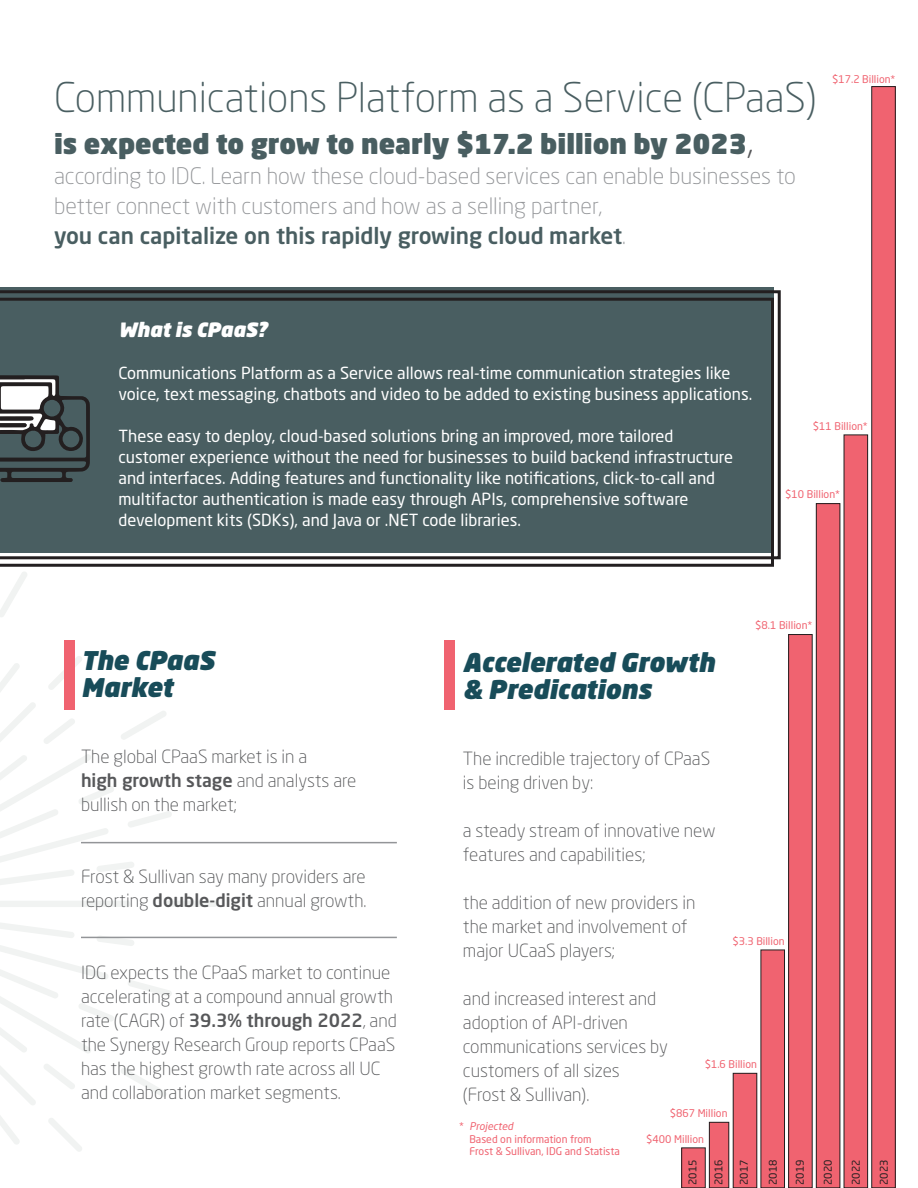
<style>
.page{position:relative;width:918px;height:1188px;background:#fff}
.page>*{position:absolute;margin:0;border:0;box-sizing:border-box;transform-origin:0 0}
.t1{font:300 40.5px "Neo Sans Std";color:#495e61}
.t2{font:900 27px "Neo Sans Std";color:#495e61}
.t3{font:italic 900 25.5px/27px "Neo Sans Std";color:#184c59}
.t4{font:300 22.5px/30px "Neo Sans Std";color:#939598}
.t5{font:500 22.5px "Neo Sans Std";color:#495e61}
.t6{font:italic 900 19.5px "Neo Sans Std";color:#fff}
.t7{font:300 18px/24px "Neo Sans Std";color:#57585a}
.t8{font:16.5px/21px "Neo Sans Std";color:#fff}
.t9{font:10.5px "Neo Sans Std";color:#f06370}
.t10{font:10.5px "Neo Sans Std";color:#231f20}
.t11{font:italic 10.5px "Neo Sans Std";color:#f06370}
.s1{font-weight:300;font-size:40.5px;color:#57585a}
.s2{font-weight:300;color:#939598}
.s3{font-weight:500}
.s4{font-style:normal}
</style>
<div class="page">
<svg style="left:48px;top:656px;width:34px;height:34px"></svg>
<svg style="left:0;top:663px;width:19px;height:29px"></svg>
<svg style="left:0;top:572px;width:27px;height:45px"></svg>
<svg style="left:0;top:702px;width:172px;height:183px"></svg>
<svg style="left:0;top:901px;width:130px;height:6px"></svg>
<div style="left:166px;top:901px;width:52px;height:6px;background:#f1f3f2;border-radius:3px"></div>
<svg style="left:48px;top:1118px;width:34px;height:34px"></svg>
<svg style="left:0;top:1116px;width:19px;height:28px"></svg>
<svg style="left:0;top:923px;width:172px;height:182px"></svg>
<svg style="left:0;top:290px;width:781px;height:269px;background:#50585a"></svg>
<svg style="left:0;top:298px;width:774px;height:269px;background:#4d6063"></svg>
<div style="left:682px;top:1148px;width:23px;height:40px;background:#f06370"></div>
<div style="left:681px;top:1148px;width:24px;height:40px;border:1px solid #231f20"></div>
<div style="left:709px;top:1122px;width:20px;height:66px;background:#f06370"></div>
<div style="left:709px;top:1122px;width:20px;height:66px;border:1px solid #231f20"></div>
<div style="left:733px;top:1073px;width:24px;height:115px;background:#f06370"></div>
<div style="left:761px;top:950px;width:24px;height:238px;background:#f06370"></div>
<div style="left:761px;top:950px;width:24px;height:238px;border:1px solid #231f20"></div>
<div style="left:789px;top:635px;width:23px;height:553px;background:#f06370"></div>
<div style="left:788px;top:634px;width:24px;height:554px;border:1px solid #231f20"></div>
<div style="left:816px;top:504px;width:24px;height:684px;background:#f06370"></div>
<div style="left:816px;top:503px;width:24px;height:685px;border:1px solid #231f20"></div>
<div style="left:844px;top:435px;width:24px;height:753px;background:#f06370"></div>
<div style="left:844px;top:435px;width:24px;height:753px;border:1px solid #231f20"></div>
<div style="left:872px;top:87px;width:23px;height:1101px;background:#f06370"></div>
<div style="left:872px;top:86px;width:24px;height:1102px;border:1px solid #231f20"></div>
<svg style="left:0;top:375px;width:90px;height:107px"></svg>
<div style="left:64px;top:640px;width:11px;height:70px;background:#f06370"></div>
<div style="left:445px;top:640px;width:10px;height:70px;background:#f06370"></div>
<hr style="left:81px;top:842px;width:316px;height:1px;background:#939598">
<hr style="left:81px;top:937px;width:316px;height:1px;background:#939598">
<p class="t1" style="left:54px;top:73px;width:764px">Communications Platform as a Service (CPaaS)</p>
<p class="t2" style="left:54px;top:126px;width:701px">is expected to grow to nearly $17.2 billion by 2023<span class="s1">,</span></p>
<p class="t4" style="left:54px;top:160px;width:743px">according to IDC. Learn how these cloud-based services can enable businesses to better connect with customers and how as a selling partner,</p>
<p class="t5" style="left:54px;top:221px;width:573px">you can capitalize on this rapidly growing cloud market<span class="s2">.</span></p>
<p class="t9" style="left:832px;top:73px;width:65px">$17.2 Billion*</p>
<p class="t6" style="left:118px;top:317px;width:150px">What is CPaaS?</p>
<p class="t8" style="left:118px;top:362px;width:635px">Communications Platform as a Service allows real-time communication strategies like voice, text messaging, chatbots and video to be added to existing business applications.</p>
<p class="t8" style="left:118px;top:425px;width:616px">These easy to deploy, cloud-based solutions bring an improved, more tailored customer experience without the need for businesses to build backend infrastructure and interfaces. Adding features and functionality like notifications, click-to-call and multifactor authentication is made easy through APIs, comprehensive software development kits (SDKs), and Java or .NET code libraries.</p>
<p class="t9" style="left:813px;top:420px;width:56px">$11 Billion*</p>
<p class="t9" style="left:785px;top:488px;width:56px">$10 Billion*</p>
<p class="t3" style="left:81px;top:647px;width:135px">The CPaaS</p>
<p class="t3" style="left:81px;top:674px;width:93px">Market</p>
<p class="t7" style="left:81px;top:745px;width:228px">The global CPaaS market is in a</p>
<p class="t7" style="left:81px;top:769px;width:277px"><span class="s3">high growth stage</span> and analysts are bullish on the market;</p>
<p class="t7" style="left:81px;top:865px;width:287px">Frost &amp; Sullivan say many providers are reporting <span class="s3">double-digit</span> annual growth.</p>
<p class="t7" style="left:81px;top:961px;width:317px">IDG expects the CPaaS market to continue accelerating at a compound annual growth rate (CAGR) of <span class="s3">39.3% through 2022</span>, and the Synergy Research Group reports CPaaS has the highest growth rate across all UC and collaboration market segments.</p>
<p class="t3" style="left:463px;top:648px;width:253px">Accelerated Growth &amp; Predications</p>
<p class="t9" style="left:755px;top:619px;width:59px">$8.1 Billion*</p>
<p class="t7" style="left:463px;top:746px;width:249px">The incredible trajectory of CPaaS is being driven by:</p>
<p class="t7" style="left:463px;top:818px;width:254px">a steady stream of innovative new features and capabilities;</p>
<p class="t7" style="left:463px;top:890px;width:234px">the addition of new providers in the market and involvement of major UCaaS players;</p>
<p class="t7" style="left:463px;top:986px;width:207px">and increased interest and adoption of API-driven communications services by customers of all sizes</p>
<p class="t7" style="left:463px;top:1082px;width:128px">(Frost &amp; Sullivan).</p>
<p class="t9" style="left:732px;top:934px;width:54px">$3.3 Billion</p>
<p class="t9" style="left:705px;top:1058px;width:54px">$1.6 Billion</p>
<p class="t11" style="left:459px;top:1120px;width:56px"><span class="s4">*</span> Projected</p>
<p class="t9" style="left:470px;top:1132px;width:124px">Based on information from</p>
<p class="t9" style="left:470px;top:1145px;width:152px">Frost &amp; Sullivan, IDG and Statista</p>
<p class="t9" style="left:670px;top:1107px;width:59px">$867 Million</p>
<p class="t9" style="left:646px;top:1133px;width:59px">$400 Million</p>
<p class="t10" style="left:686px;top:1185px;width:27px;rotate:-90deg">2015</p>
<p class="t10" style="left:712px;top:1185px;width:27px;rotate:-90deg">2016</p>
<p class="t10" style="left:738px;top:1185px;width:27px;rotate:-90deg">2017</p>
<p class="t10" style="left:767px;top:1185px;width:27px;rotate:-90deg">2018</p>
<p class="t10" style="left:794px;top:1185px;width:27px;rotate:-90deg">2019</p>
<p class="t10" style="left:822px;top:1185px;width:27px;rotate:-90deg">2020</p>
<p class="t10" style="left:850px;top:1185px;width:27px;rotate:-90deg">2022</p>
<p class="t10" style="left:877px;top:1185px;width:27px;rotate:-90deg">2023</p>
</div>
